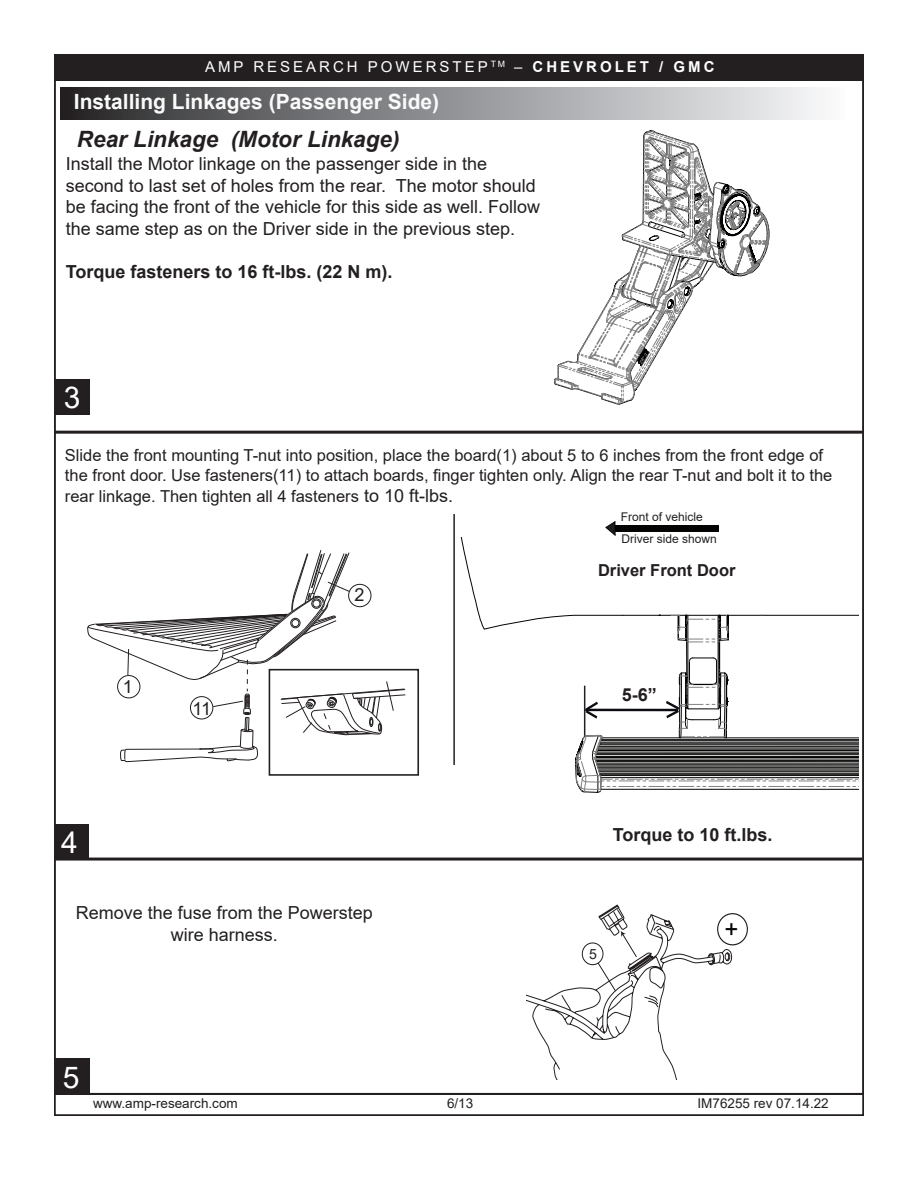
<style>
.page{position:relative;width:918px;height:1188px;background:#fff}
.page>*{position:absolute;margin:0;border:0;box-sizing:border-box;transform-origin:0 0}
.t1{font:30px "Arial";color:#fff}
.t2{font:25.2px "Arial";color:#040503;scale:.95 1}
.t3{font:italic 700 22.5px "Arial";color:#231f20}
.t4{font:700 21px "Arial";color:#fafafa}
.t5{font:18px/21.6px "Arial";color:#231f20}
.t6{font:700 18px "Arial";color:#231f20}
.t7{font:16.5px/19.8px "Arial";color:#231f20}
.t8{font:700 16.5px "Arial";color:#231f20}
.t9{font:15px "Arial";letter-spacing:.2em;color:#fff}
.t10{font:14.1px "Arial";color:#231f20}
.t11{font:13.5px "Arial";color:#231f20}
.t12{font:12px "Arial";color:#231f20}
.s1{font-weight:700}
.s2{font-size:18px}
</style>
<div class="page">
<div style="left:54px;top:55px;width:809px;height:26px;background:#231f20"></div>
<div style="left:54px;top:1094px;width:810px;height:22px;border:2px solid #231f20"></div>
<div style="left:61px;top:87px;width:785px;height:33px;background:linear-gradient(to right,#2a2a2c,#fafcfe)"></div>
<svg style="left:554px;top:130px;width:215px;height:275px"></svg>
<div style="left:55px;top:1058px;width:35px;height:36px;background:#231f20"></div>
<div style="left:717px;top:913px;width:31px;height:32px;border:1px solid #231f20;border-radius:50%"></div>
<svg style="left:526px;top:905px;width:206px;height:174px"></svg>
<hr style="left:55px;top:431px;width:808px;height:3px;background:#231f20">
<div style="left:54px;top:824px;width:34px;height:36px;background:#231f20"></div>
<svg style="left:460px;top:521px;width:398px;height:272px"></svg>
<div style="left:269px;top:669px;width:150px;height:107px;border:2px solid #231f20"></div>
<svg style="left:87px;top:550px;width:319px;height:214px"></svg>
<hr style="left:453px;top:514px;width:2px;height:251px;background:#231f20">
<hr style="left:55px;top:858px;width:807px;height:3px;background:#231f20">
<div style="left:56px;top:379px;width:34px;height:36px;background:#231f20"></div>
<p class="t9" style="left:205px;top:56px;width:511px">AMP RESEARCH POWERSTEP <sup>TM</sup> – <span class="s1">CHEVROLET / GMC</span></p>
<p class="t4" style="left:74px;top:87px;width:367px">Installing Linkages (Passenger Side)</p>
<p class="t3" style="left:77px;top:124px;width:324px">Rear Linkage (Motor Linkage)</p>
<p class="t5" style="left:66px;top:153px;width:476px">Install the Motor linkage on the passenger side in the second to last set of holes from the rear. The motor should be facing the front of the vehicle for this side as well. Follow the same step as on the Driver side in the previous step.</p>
<p class="t6" style="left:66px;top:259px;width:328px">Torque fasteners to 16 ft-lbs. (22 N m).</p>
<h1 class="t1" style="left:64px;top:377px;width:18px">3</h1>
<p class="t7" style="left:65px;top:445px;width:769px">Slide the front mounting T-nut into position, place the board(1) about 5 to 6 inches from the front edge of the front door. Use fasteners(11) to attach boards, finger tighten only. Align the rear T-nut and bolt it to the</p>
<p class="t7" style="left:65px;top:487px;width:390px">rear linkage. Then tighten all 4 fasteners <span class="s2">to 10 ft-lbs.</span></p>
<p class="t12" style="left:621px;top:509px;width:84px">Front of vehicle</p>
<p class="t12" style="left:621px;top:531px;width:97px">Driver side shown</p>
<p class="t5" style="left:123px;top:675px;width:12px">1</p>
<h1 class="t1" style="left:61px;top:822px;width:18px">4</h1>
<p class="t5" style="left:193px;top:697px;width:20px">11</p>
<p class="t5" style="left:355px;top:583px;width:12px">2</p>
<p class="t5" style="left:76px;top:902px;width:299px;text-align:center">Remove the fuse from the Powerstep wire harness.</p>
<h1 class="t1" style="left:63px;top:1056px;width:18px">5</h1>
<p class="t8" style="left:598px;top:558px;width:139px">Driver Front Door</p>
<p class="t6" style="left:622px;top:682px;width:37px">5-6”</p>
<p class="t6" style="left:613px;top:822px;width:161px">Torque to 10 ft.lbs.</p>
<p class="t10" style="left:589px;top:944px;width:9px">5</p>
<h2 class="t2" style="left:724px;top:912px;width:16px">+</h2>
<p class="t11" style="left:93px;top:1094px;width:146px">www.amp-research.com</p>
<p class="t11" style="left:447px;top:1094px;width:28px">6/13</p>
<p class="t11" style="left:698px;top:1094px;width:133px">IM76255 rev 07.14.22</p>
</div>
